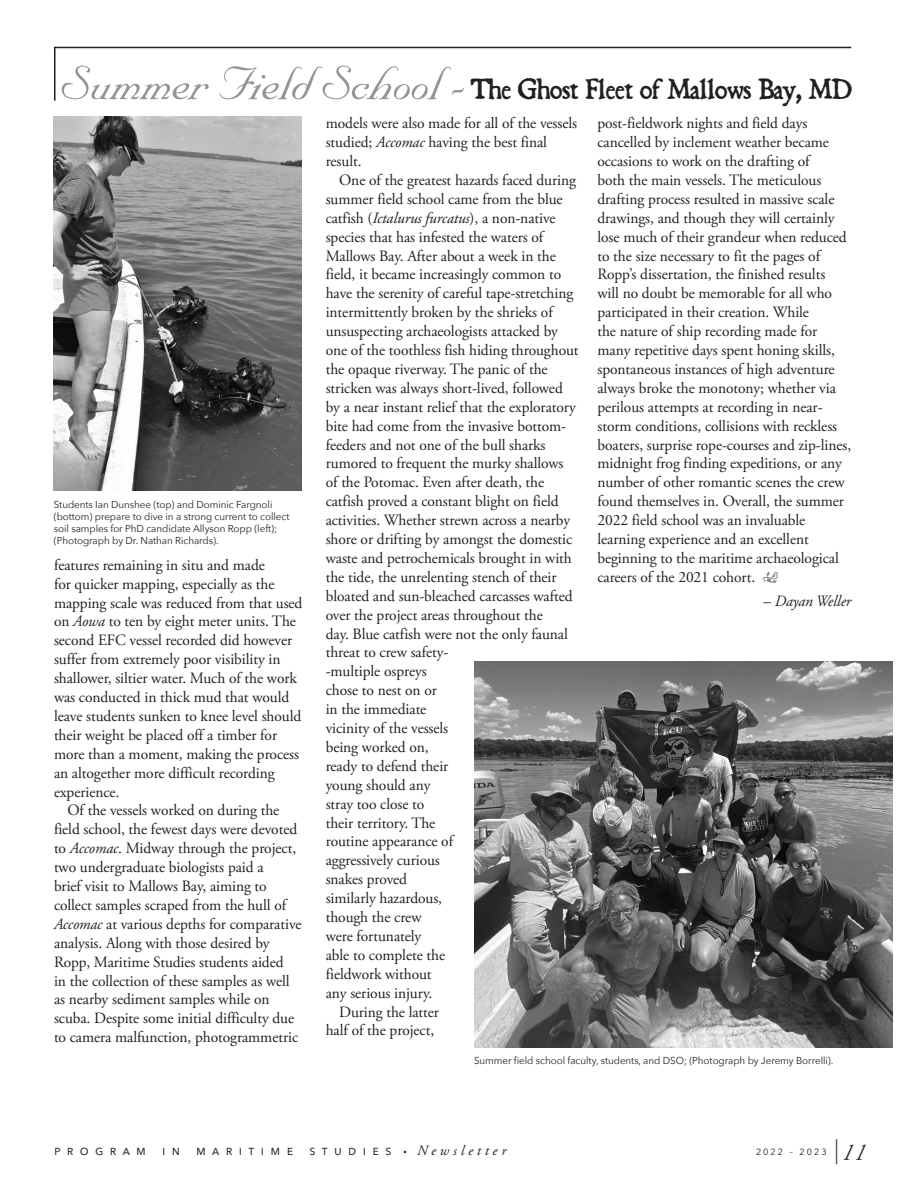
<style>
.page{position:relative;width:918px;height:1188px;background:#fff}
.page>*{position:absolute;margin:0;border:0;box-sizing:border-box;transform-origin:0 0}
.Regular_size_text{font:55.5px "Nuptial Script";letter-spacing:-.01em;color:#939598}
.Regular_size_text-2{font:37.5px "Nuptial Script";color:#231f20}
.Regular_size_text-3{font:33px "Black Beard";letter-spacing:-.01em;color:#231f20}
.Regular_size_text-4{font:15.75px/18.9px "Adobe Garamond Pro";letter-spacing:-.005em;color:#231f20}
.Regular_size_text-5{font:italic 15.75px "Adobe Garamond Pro";letter-spacing:-.005em;color:#231f20}
.t1{font:13.5px "Avenir Next";letter-spacing:.47em;color:#231f20}
.Regular_size_text-6{font:10.05px/12px "Avenir Next";letter-spacing:-.005em;color:#231f20}
.t2{font:9px "Avenir Next";letter-spacing:.23em;color:#231f20}
.s1{font-style:italic}
.s2{font-style:normal}
.s3{font-family:"Adobe Garamond Pro";font-style:italic;font-size:9px}
.s4{font-family:"Adobe Garamond Pro";font-style:italic;font-size:14.25px}
</style>
<div class="page">
<svg style="left:836px;top:1139px;width:1px;height:25px"></svg>
<hr style="left:55px;top:47px;width:796px;height:1px;background:#231f20">
<hr style="left:54px;top:47px;width:2px;height:54px;background:#231f20">
<svg style="left:763px;top:572px;width:15px;height:11px"></svg>
<img style="left:54px;top:117px;width:248px;height:373px">
<img style="left:474px;top:662px;width:418px;height:386px">
<p class="Regular_size_text" style="left:60px;top:53px;width:410px">Summer Field School -</p>
<p class="Regular_size_text-3" style="left:471px;top:70px;width:383px">The Ghost Fleet of Mallows Bay, MD</p>
<p class="Regular_size_text-6" style="left:54px;top:498px;width:237px">Students Ian Dunshee (top) and Dominic Fargnoli (bottom) prepare to dive in a strong current to collect soil samples for PhD candidate Allyson Ropp (left); (Photograph by Dr. Nathan Richards).</p>
<p class="Regular_size_text-4" style="left:54px;top:556px;width:250px">features remaining in situ and made<br>for quicker mapping, especially as the mapping scale was reduced from that used on <span class="s1">Aowa</span> to ten by eight meter units. The second EFC vessel recorded did however suffer from extremely poor visibility in shallower, siltier water. Much of the work was conducted in thick mud that would leave students sunken to knee level should their weight be placed off a timber for more than a moment, making the process an altogether more difficult recording experience.</p>
<p class="Regular_size_text-4" style="left:54px;top:802px;width:249px;text-indent:14px">Of the vessels worked on during the field school, the fewest days were devoted to <span class="s1">Accomac</span>. Midway through the project, two undergraduate biologists paid a<br>brief visit to Mallows Bay, aiming to collect samples scraped from the hull of <span class="s1">Accomac</span> at various depths for comparative analysis. Along with those desired by Ropp, Maritime Studies students aided<br>in the collection of these samples as well as nearby sediment samples while on scuba. Despite some initial difficulty due to camera malfunction, photogrammetric</p>
<p class="Regular_size_text-4" style="left:326px;top:114px;width:253px">models were also made for all of the vessels studied; <span class="s1">Accomac</span> having the best final result.</p>
<p class="Regular_size_text-4" style="left:326px;top:171px;width:254px;text-indent:14px">One of the greatest hazards faced during summer field school came from the blue catfish (<span class="s1">Ictalurus furcatus</span>), a non-native species that has infested the waters of<br>Mallows Bay. After about a week in the field, it became increasingly common to have the serenity of careful tape-stretching intermittently broken by the shrieks of unsuspecting archaeologists attacked by one of the toothless fish hiding throughout the opaque riverway. The panic of the stricken was always short-lived, followed by a near instant relief that the exploratory bite had come from the invasive bottom&shy;feeders and not one of the bull sharks rumored to frequent the murky shallows of the Potomac. Even after death, the catfish proved a constant blight on field activities. Whether strewn across a nearby shore or drifting by amongst the domestic waste and petrochemicals brought in with the tide, the unrelenting stench of their bloated and sun-bleached carcasses wafted over the project areas throughout the<br>day. Blue catfish were not the only faunal threat to crew safety-<br>-multiple ospreys<br>chose to nest on or<br>in the immediate<br>vicinity of the vessels<br>being worked on,<br>ready to defend their<br>young should any<br>stray too close to<br>their territory. The<br>routine appearance of<br>aggressively curious<br>snakes proved<br>similarly hazardous,<br>though the crew<br>were fortunately<br>able to complete the<br>fieldwork without<br>any serious injury.</p>
<p class="Regular_size_text-4" style="left:326px;top:1003px;width:115px;text-indent:14px">During the latter half of the project,</p>
<p class="Regular_size_text-4" style="left:597px;top:114px;width:255px">post-fieldwork nights and field days cancelled by inclement weather became occasions to work on the drafting of<br>both the main vessels. The meticulous drafting process resulted in massive scale drawings, and though they will certainly lose much of their grandeur when reduced to the size necessary to fit the pages of Ropp’s dissertation, the finished results<br>will no doubt be memorable for all who participated in their creation. While<br>the nature of ship recording made for many repetitive days spent honing skills, spontaneous instances of high adventure always broke the monotony; whether via perilous attempts at recording in near&shy;storm conditions, collisions with reckless boaters, surprise rope-courses and zip-lines, midnight frog finding expeditions, or any number of other romantic scenes the crew found themselves in. Overall, the summer 2022 field school was an invaluable learning experience and an excellent beginning to the maritime archaeological careers of the 2021 cohort.</p>
<p class="Regular_size_text-5" style="left:764px;top:591px;width:89px"><span class="s2">–</span> Dayan Weller</p>
<p class="Regular_size_text-6" style="left:474px;top:1054px;width:361px">Summer field school faculty, students, and DSO; (Photograph by Jeremy Borrelli).</p>
<p class="t1" style="left:54px;top:1139px;width:454px">program in maritime studies <span class="s3">•</span> <span class="s4">Newsletter</span></p>
<p class="t2" style="left:756px;top:1145px;width:72px">2022 – 2023</p>
<p class="Regular_size_text-2" style="left:843px;top:1128px;width:26px">11</p>
</div>
